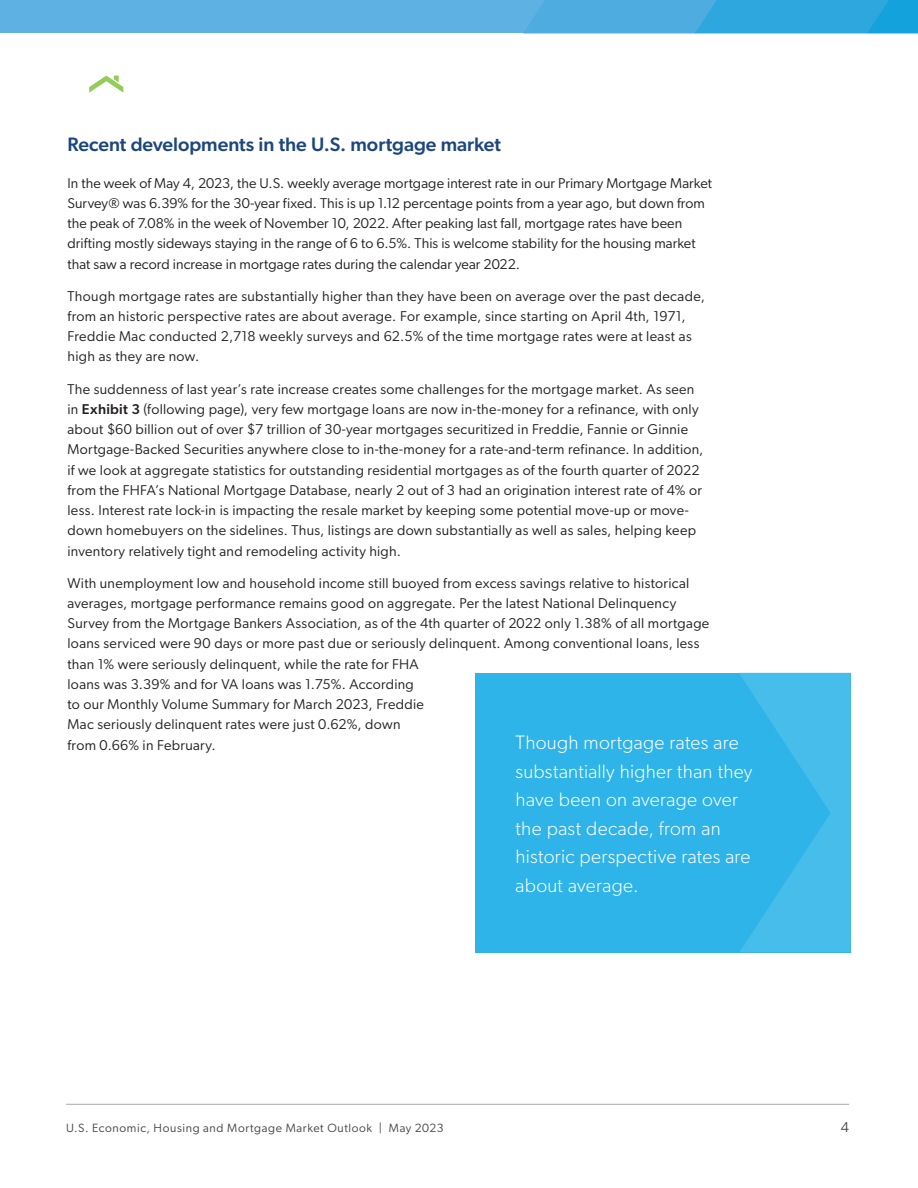
<style>
.page{position:relative;width:918px;height:1188px;background:#fff}
.page>*{position:absolute;margin:0;border:0;box-sizing:border-box;transform-origin:0 0}
.t1{font:300 19.5px/28.5px "Gibson";letter-spacing:.015em;color:#fff}
.t2{font:500 19.5px "Gibson";color:#1d467c}
.t3{font:14.25px/20.2px "Gibson";letter-spacing:.02em;color:#231f20}
.t4{font:14.25px "Gibson";color:#454647}
.t5{font:12px "Gibson";letter-spacing:.055em;color:#454647}
.s1{font-weight:500}
</style>
<div class="page">
<hr style="left:66px;top:1104px;width:783px;height:1px;background:#a8a9ad">
<svg style="left:89px;top:76px;width:34px;height:17px"></svg>
<div style="left:0;top:0;width:918px;height:33px;background:#5db1e3"></div>
<svg style="left:524px;top:0;width:394px;height:33px"></svg>
<div style="left:475px;top:673px;width:375px;height:279px;background:#2eb4e8"></div>
<svg style="left:739px;top:673px;width:111px;height:279px"></svg>
<h1 class="t2" style="left:68px;top:132px;width:435px">Recent developments in the U.S. mortgage market</h1>
<p class="t3" style="left:68px;top:172px;width:646px">In the week of May 4, 2023, the U.S. weekly average mortgage interest rate in our Primary Mortgage Market Survey® was 6.39% for the 30-year fixed. This is up 1.12 percentage points from a year ago, but down from the peak of 7.08% in the week of November 10, 2022. After peaking last fall, mortgage rates have been drifting mostly sideways staying in the range of 6 to 6.5%. This is welcome stability for the housing market that saw a record increase in mortgage rates during the calendar year 2022.</p>
<p class="t3" style="left:68px;top:286px;width:639px">Though mortgage rates are substantially higher than they have been on average over the past decade, from an historic perspective rates are about average. For example, since starting on April 4th, 1971, Freddie Mac conducted 2,718 weekly surveys and 62.5% of the time mortgage rates were at least as high as they are now.</p>
<p class="t3" style="left:68px;top:378px;width:637px">The suddenness of last year’s rate increase creates some challenges for the mortgage market. As seen in <span class="s1">Exhibit 3</span> (following page), very few mortgage loans are now in-the-money for a refinance, with only about $60 billion out of over $7 trillion of 30-year mortgages securitized in Freddie, Fannie or Ginnie Mortgage-Backed Securities anywhere close to in-the-money for a rate-and-term refinance. In addition, if we look at aggregate statistics for outstanding residential mortgages as of the fourth quarter of 2022 from the FHFA’s National Mortgage Database, nearly 2 out of 3 had an origination interest rate of 4% or less. Interest rate lock-in is impacting the resale market by keeping some potential move-up or move&shy;down homebuyers on the sidelines. Thus, listings are down substantially as well as sales, helping keep inventory relatively tight and remodeling activity high.</p>
<p class="t3" style="left:68px;top:573px;width:643px">With unemployment low and household income still buoyed from excess savings relative to historical averages, mortgage performance remains good on aggregate. Per the latest National Delinquency Survey from the Mortgage Bankers Association, as of the 4th quarter of 2022 only 1.38% of all mortgage loans serviced were 90 days or more past due or seriously delinquent. Among conventional loans, less than 1% were seriously delinquent, while the rate for FHA<br>loans was 3.39% and for VA loans was 1.75%. According<br>to our Monthly Volume Summary for March 2023, Freddie<br>Mac seriously delinquent rates were just 0.62%, down<br>from 0.66% in February.</p>
<h1 class="t1" style="left:516px;top:728px;width:238px">Though mortgage rates are substantially higher than they have been on average over the past decade, from an historic perspective rates are about average.</h1>
<p class="t5" style="left:66px;top:1121px;width:379px">U.S. Economic, Housing and Mortgage Market Outlook | May 2023</p>
<p class="t4" style="left:841px;top:1118px;width:10px">4</p>
</div>
